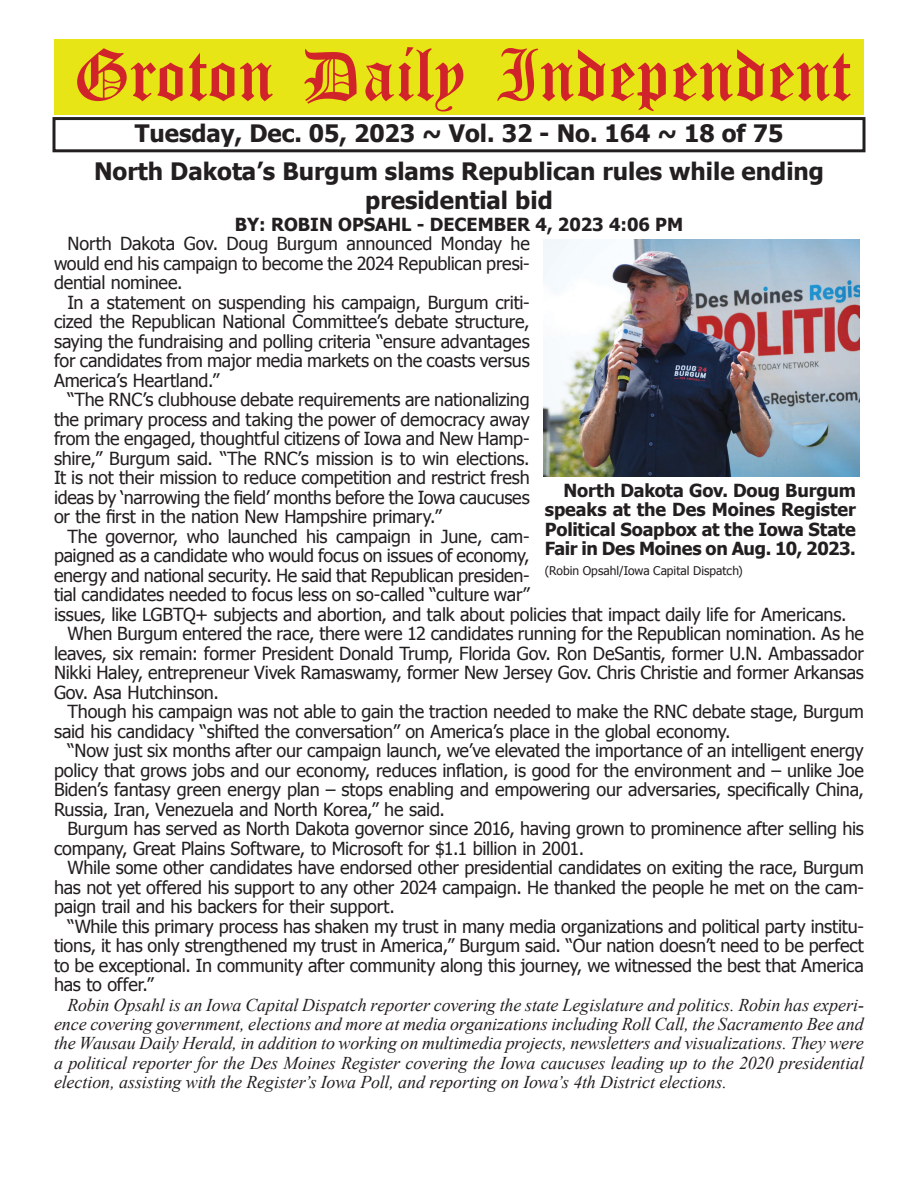
<style>
.page{position:relative;width:918px;height:1188px;background:#fff}
.page>*{position:absolute;margin:0;border:0;box-sizing:border-box;transform-origin:0 0}
.t1{font:54px "Old English Five";color:#d1232a}
.t2{font:700 24px/28.8px "Tahoma";color:#231f20;text-align:center}
.t3{font:18px/19.5px "Tahoma";letter-spacing:-.015em;color:#231f20;text-align:justify}
.t4{font:italic 18px/19.5px "Times New Roman";letter-spacing:-.01em;color:#231f20;text-align:justify}
.t5{font:700 18px/19.5px "Tahoma";letter-spacing:-.005em;color:#231f20;text-align:justify}
.t6{font:12px "Tahoma";color:#231f20}
</style>
<div class="page">
<div style="left:52px;top:117px;width:814px;height:35px;border:3px solid #231f20"></div>
<div style="left:54px;top:40px;width:810px;height:75px;background:#e7e515"></div>
<img style="left:543px;top:240px;width:316px;height:237px">
<h1 class="t1" style="left:73px;top:50px;width:779px">Groton Daily Independent</h1>
<h2 class="t2" style="left:135px;top:117px;width:650px">Tuesday, Dec. 05, 2023 ~ Vol. 32 - No. 164 ~ 18 of 75</h2>
<h2 class="t2" style="left:94px;top:156px;width:731px">North Dakota’s Burgum slams Republican rules while ending presidential bid</h2>
<p class="t5" style="left:235px;top:213px;width:450px">BY: ROBIN OPSAHL - DECEMBER 4, 2023 4:06 PM</p>
<p class="t3" style="left:54px;top:233px;width:477px;text-indent:14px">North Dakota Gov. Doug Burgum announced Monday he would end his campaign to become the 2024 Republican presi&shy;dential nominee.</p>
<p class="t3" style="left:54px;top:292px;width:477px;text-indent:14px">In a statement on suspending his campaign, Burgum criti&shy;cized the Republican National Committee’s debate structure, saying the fundraising and polling criteria “ensure advantages for candidates from major media markets on the coasts versus America’s Heartland.”</p>
<p class="t3" style="left:54px;top:389px;width:477px;text-indent:14px">“The RNC’s clubhouse debate requirements are nationalizing the primary process and taking the power of democracy away from the engaged, thoughtful citizens of Iowa and New Hamp&shy;shire,” Burgum said. “The RNC’s mission is to win elections.<br>It is not their mission to reduce competition and restrict fresh ideas by ‘narrowing the field’ months before the Iowa caucuses or the first in the nation New Hampshire primary.”</p>
<p class="t3" style="left:68px;top:526px;width:464px">The governor, who launched his campaign in June, cam-</p>
<p class="t3" style="left:54px;top:545px;width:477px">paigned as a candidate who would focus on issues of economy,</p>
<p class="t3" style="left:54px;top:565px;width:477px">energy and national security. He said that Republican presiden-</p>
<p class="t3" style="left:54px;top:584px;width:477px">tial candidates needed to focus less on so-called “culture war”</p>
<p class="t3" style="left:54px;top:604px;width:794px">issues, like LGBTQ+ subjects and abortion, and talk about policies that impact daily life for Americans.</p>
<p class="t3" style="left:68px;top:623px;width:798px">When Burgum entered the race, there were 12 candidates running for the Republican nomination. As he</p>
<p class="t3" style="left:54px;top:643px;width:812px">leaves, six remain: former President Donald Trump, Florida Gov. Ron DeSantis, former U.N. Ambassador</p>
<p class="t3" style="left:54px;top:662px;width:811px">Nikki Haley, entrepreneur Vivek Ramaswamy, former New Jersey Gov. Chris Christie and former Arkansas</p>
<p class="t3" style="left:54px;top:681px;width:166px">Gov. Asa Hutchinson.</p>
<p class="t3" style="left:68px;top:701px;width:798px">Though his campaign was not able to gain the traction needed to make the RNC debate stage, Burgum</p>
<p class="t3" style="left:54px;top:720px;width:678px">said his candidacy “shifted the conversation” on America’s place in the global economy.</p>
<p class="t3" style="left:68px;top:740px;width:798px">“Now just six months after our campaign launch, we’ve elevated the importance of an intelligent energy</p>
<p class="t3" style="left:54px;top:759px;width:811px">policy that grows jobs and our economy, reduces inflation, is good for the environment and – unlike Joe</p>
<p class="t3" style="left:54px;top:779px;width:812px">Biden’s fantasy green energy plan – stops enabling and empowering our adversaries, specifically China,</p>
<p class="t3" style="left:54px;top:798px;width:392px">Russia, Iran, Venezuela and North Korea,” he said.</p>
<p class="t3" style="left:68px;top:818px;width:798px">Burgum has served as North Dakota governor since 2016, having grown to prominence after selling his</p>
<p class="t3" style="left:54px;top:837px;width:532px">company, Great Plains Software, to Microsoft for $1.1 billion in 2001.</p>
<p class="t3" style="left:68px;top:857px;width:798px">While some other candidates have endorsed other presidential candidates on exiting the race, Burgum</p>
<p class="t3" style="left:54px;top:876px;width:812px">has not yet offered his support to any other 2024 campaign. He thanked the people he met on the cam-</p>
<p class="t3" style="left:54px;top:896px;width:342px">paign trail and his backers for their support.</p>
<p class="t3" style="left:68px;top:915px;width:798px">“While this primary process has shaken my trust in many media organizations and political party institu-</p>
<p class="t3" style="left:54px;top:935px;width:811px">tions, it has only strengthened my trust in America,” Burgum said. “Our nation doesn’t need to be perfect</p>
<p class="t3" style="left:54px;top:954px;width:812px">to be exceptional. In community after community along this journey, we witnessed the best that America</p>
<p class="t3" style="left:54px;top:974px;width:101px">has to offer.”</p>
<p class="t4" style="left:54px;top:994px;width:812px;text-indent:14px">Robin Opsahl is an Iowa Capital Dispatch reporter covering the state Legislature and politics. Robin has experi&shy;ence covering government, elections and more at media organizations including Roll Call, the Sacramento Bee and the Wausau Daily Herald, in addition to working on multimedia projects, newsletters and visualizations. They were a political reporter for the Des Moines Register covering the Iowa caucuses leading up to the 2020 presidential election, assisting with the Register’s Iowa Poll, and reporting on Iowa’s 4th District elections.</p>
<p class="t5" style="left:545px;top:479px;width:313px;text-indent:19px">North Dakota Gov. Doug Burgum speaks at the Des Moines Register Political Soapbox at the Iowa State Fair in Des Moines on Aug. 10, 2023.</p>
<p class="t6" style="left:545px;top:562px;width:199px">(Robin Opsahl/Iowa Capital Dispatch)</p>
</div>
